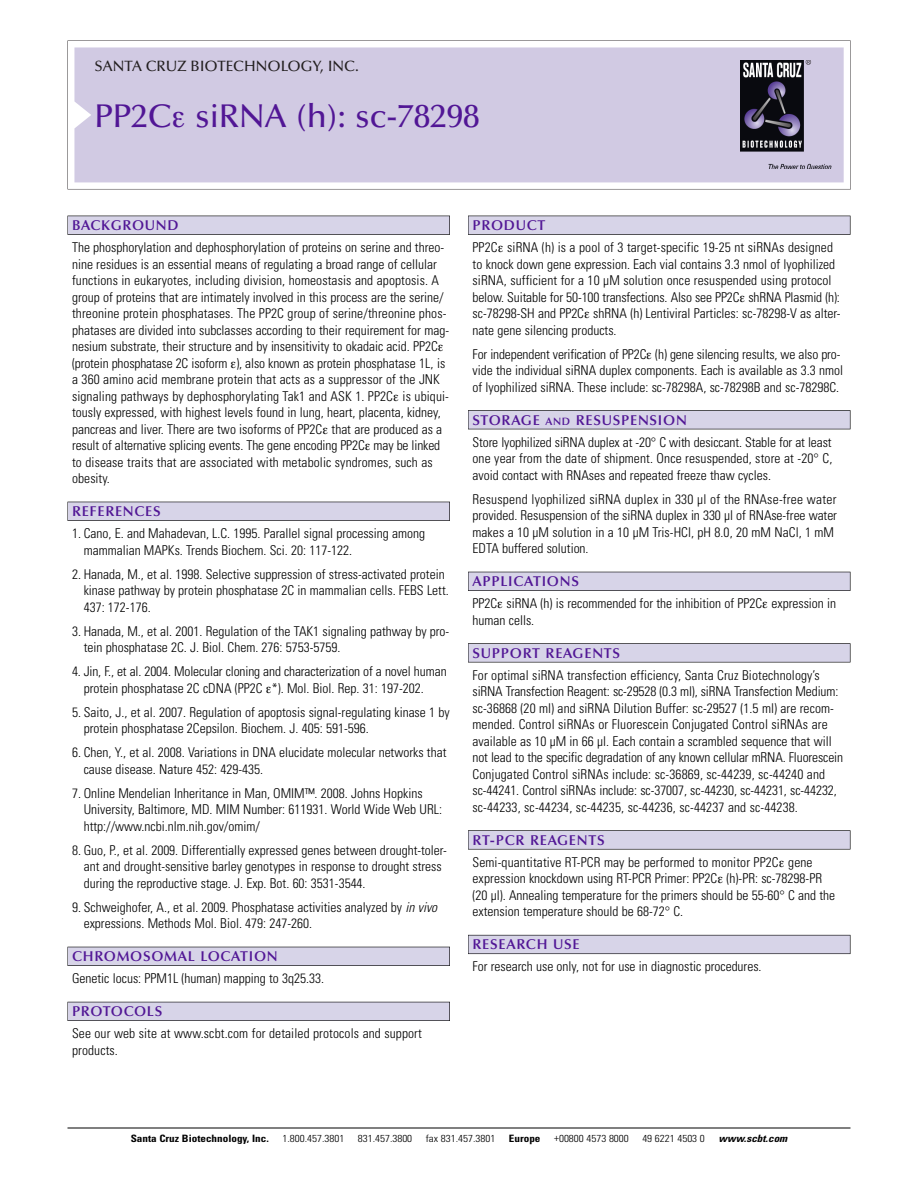
<style>
.page{position:relative;width:918px;height:1188px;background:#fff}
.page>*{position:absolute;margin:0;border:0;box-sizing:border-box;transform-origin:0 0}
.t1{font:500 33px "Optima";color:#511695}
.t2{font:500 15px "Optima";color:#231f20}
.t3{font:600 14.25px "Optima";letter-spacing:.05em;color:#511695}
.t4{font:300 condensed 13.5px/16.5px "Univers";color:#000}
.t5{font:300 condensed 10.2px "Univers";color:#000;scale:1.1 1}
.t6{font:700 condensed 10.2px "Univers";color:#000;scale:1.1 1}
.t7{font:italic 700 condensed 10.2px "Univers";color:#000;scale:1.1 1}
.s1{font-style:italic}
.s2{font-size:10.65px}
</style>
<div class="page">
<svg style="left:74px;top:41px;width:777px;height:148px"></svg>
<div style="left:74px;top:47px;width:770px;height:135px;background:#d1cae3"></div>
<img style="left:741px;top:60px;width:90px;height:108px">
<div style="left:68px;top:216px;width:382px;height:19px;background:#535256"></div>
<div style="left:68px;top:216px;width:381px;height:18px;background:#d7d4e8"></div>
<div style="left:68px;top:502px;width:382px;height:19px;background:#525156"></div>
<div style="left:68px;top:502px;width:381px;height:18px;background:#d7d4e8"></div>
<div style="left:68px;top:947px;width:382px;height:19px;background:#515057"></div>
<div style="left:68px;top:947px;width:381px;height:18px;background:#d7d4e8"></div>
<div style="left:68px;top:1002px;width:382px;height:19px;background:#535259"></div>
<div style="left:68px;top:1002px;width:381px;height:18px;background:#d7d4e8"></div>
<div style="left:468px;top:216px;width:382px;height:19px;background:#535256"></div>
<div style="left:468px;top:216px;width:382px;height:18px;background:#d7d4e8"></div>
<div style="left:468px;top:410px;width:382px;height:19px;background:#515155"></div>
<div style="left:468px;top:411px;width:382px;height:18px;background:#d7d4e8"></div>
<div style="left:468px;top:572px;width:382px;height:19px;background:#515057"></div>
<div style="left:468px;top:572px;width:382px;height:18px;background:#d7d4e8"></div>
<div style="left:468px;top:643px;width:382px;height:19px;background:#575659"></div>
<div style="left:468px;top:644px;width:382px;height:18px;background:#d7d4e8"></div>
<svg style="left:468px;top:830px;width:382px;height:20px"></svg>
<div style="left:468px;top:831px;width:382px;height:18px;background:#d7d4e8"></div>
<div style="left:468px;top:935px;width:382px;height:19px;background:#64626c"></div>
<div style="left:468px;top:935px;width:382px;height:18px;background:#d7d4e8"></div>
<hr style="left:68px;top:1128px;width:782px;height:1px;background:#000">
<svg style="left:173px;top:112px;width:11px;height:16px"></svg>
<p class="t2" style="left:94px;top:60px;width:266px">SANTA CRUZ BIOTECHNOLOGY, INC.</p>
<p class="t1" style="left:94px;top:102px;width:387px">PP2C siRNA (h): sc-78298</p>
<p class="t3" style="left:72px;top:219px;width:108px">BACKGROUND</p>
<p class="t4" style="left:72px;top:240px;width:379px">The phosphorylation and dephosphorylation of proteins on serine and threo&shy;nine residues is an essential means of regulating a broad range of cellular functions in eukaryotes, including division, homeostasis and apoptosis. A group of proteins that are intimately involved in this process are the serine/ threonine protein phosphatases. The PP2C group of serine/threonine phos&shy;phatases are divided into subclasses according to their requirement for mag&shy;nesium substrate, their structure and by insensitivity to okadaic acid. PP2C (protein phosphatase 2C isoform ), also known as protein phosphatase 1L, is a 360 amino acid membrane protein that acts as a suppressor of the JNK signaling pathways by dephosphorylating Tak1 and ASK 1. PP2C is ubiqui&shy;tously expressed, with highest levels found in lung, heart, placenta, kidney, pancreas and liver. There are two isoforms of PP2C that are produced as a result of alternative splicing events. The gene encoding PP2C may be linked to disease traits that are associated with metabolic syndromes, such as obesity.</p>
<p class="t3" style="left:72px;top:505px;width:90px">REFERENCES</p>
<p class="t4" style="left:84px;top:526px;width:343px;text-indent:-12px">1. Cano, E. and Mahadevan, L.C. 1995. Parallel signal processing among mammalian MAPKs. Trends Biochem. Sci. 20: 117-122.</p>
<p class="t4" style="left:84px;top:567px;width:367px;text-indent:-12px">2. Hanada, M., et al. 1998. Selective suppression of stress-activated protein kinase pathway by protein phosphatase 2C in mammalian cells. FEBS Lett.<br>437: 172-176.</p>
<p class="t4" style="left:84px;top:624px;width:367px;text-indent:-12px">3. Hanada, M., et al. 2001. Regulation of the TAK1 signaling pathway by pro&shy;tein phosphatase 2C. J. Biol. Chem. 276: 5753-5759.</p>
<p class="t4" style="left:84px;top:664px;width:365px;text-indent:-12px">4. Jin, F., et al. 2004. Molecular cloning and characterization of a novel human protein phosphatase 2C cDNA (PP2C *). Mol. Biol. Rep. 31: 197-202.</p>
<p class="t4" style="left:84px;top:705px;width:368px;text-indent:-12px">5. Saito, J., et al. 2007. Regulation of apoptosis signal-regulating kinase 1 by protein phosphatase 2Cepsilon. Biochem. J. 405: 591-596.</p>
<p class="t4" style="left:84px;top:745px;width:364px;text-indent:-12px">6. Chen, Y., et al. 2008. Variations in DNA elucidate molecular networks that cause disease. Nature 452: 429-435.</p>
<p class="t4" style="left:84px;top:786px;width:360px;text-indent:-12px">7. Online Mendelian Inheritance in Man, OMIM™. 2008. Johns Hopkins<br>University, Baltimore, MD. MIM Number: 611931. World Wide Web URL: http://www.ncbi.nlm.nih.gov/omim/</p>
<p class="t4" style="left:84px;top:843px;width:365px;text-indent:-12px">8. Guo, P., et al. 2009. Differentially expressed genes between drought-toler&shy;ant and drought-sensitive barley genotypes in response to drought stress during the reproductive stage. J. Exp. Bot. 60: 3531-3544.</p>
<p class="t4" style="left:84px;top:900px;width:358px;text-indent:-12px">9. Schweighofer, A., et al. 2009. Phosphatase activities analyzed by <span class="s1">in vivo </span>expressions. Methods Mol. Biol. 479: 247-260.</p>
<p class="t3" style="left:72px;top:950px;width:207px">CHROMOSOMAL LOCATION</p>
<p class="t4" style="left:72px;top:972px;width:254px">Genetic locus: PPM1L (human) mapping to 3q25.33.</p>
<p class="t3" style="left:72px;top:1005px;width:92px">PROTOCOLS</p>
<p class="t4" style="left:72px;top:1027px;width:351px">See our web site at www.scbt.com for detailed protocols and support products.</p>
<p class="t3" style="left:473px;top:219px;width:74px">PRODUCT</p>
<p class="t4" style="left:473px;top:240px;width:369px">PP2C siRNA (h) is a pool of 3 target-specific 19-25 nt siRNAs designed to knock down gene expression. Each vial contains 3.3 nmol of lyophilized siRNA, sufficient for a 10 µM solution once resuspended using protocol below. Suitable for 50-100 transfections. Also see PP2C shRNA Plasmid (h): sc-78298-SH and PP2C shRNA (h) Lentiviral Particles: sc-78298-V as alter&shy;nate gene silencing products.</p>
<p class="t4" style="left:473px;top:347px;width:372px">For independent verification of PP2C (h) gene silencing results, we also pro&shy;vide the individual siRNA duplex components. Each is available as 3.3 nmol of lyophilized siRNA. These include: sc-78298A, sc-78298B and sc-78298C.</p>
<p class="t3" style="left:473px;top:414px;width:216px">STORAGE <span class="s2">AND</span> RESUSPENSION</p>
<p class="t4" style="left:473px;top:435px;width:361px;text-align:justify">Store lyophilized siRNA duplex at -20° C with desiccant. Stable for at least one year from the date of shipment. Once resuspended, store at -20° C, avoid contact with RNAses and repeated freeze thaw cycles.</p>
<p class="t4" style="left:473px;top:492px;width:366px">Resuspend lyophilized siRNA duplex in 330 µl of the RNAse-free water provided. Resuspension of the siRNA duplex in 330 µl of RNAse-free water makes a 10 µM solution in a 10 µM Tris-HCl, pH 8.0, 20 mM NaCl, 1 mM EDTA buffered solution.</p>
<p class="t3" style="left:473px;top:575px;width:108px">APPLICATIONS</p>
<p class="t4" style="left:473px;top:597px;width:365px">PP2C siRNA (h) is recommended for the inhibition of PP2C expression in human cells.</p>
<p class="t3" style="left:473px;top:647px;width:149px">SUPPORT REAGENTS</p>
<p class="t4" style="left:473px;top:668px;width:372px">For optimal siRNA transfection efficiency, Santa Cruz Biotechnology’s siRNA Transfection Reagent: sc-29528 (0.3 ml), siRNA Transfection Medium: sc-36868 (20 ml) and siRNA Dilution Buffer: sc-29527 (1.5 ml) are recom&shy;mended. Control siRNAs or Fluorescein Conjugated Control siRNAs are available as 10 µM in 66 µl. Each contain a scrambled sequence that will not lead to the specific degradation of any known cellular mRNA. Fluorescein Conjugated Control siRNAs include: sc-36869, sc-44239, sc-44240 and sc-44241. Control siRNAs include: sc-37007, sc-44230, sc-44231, sc-44232, sc-44233, sc-44234, sc-44235, sc-44236, sc-44237 and sc-44238.</p>
<p class="t3" style="left:473px;top:834px;width:134px">RT-PCR REAGENTS</p>
<p class="t4" style="left:473px;top:855px;width:364px">Semi-quantitative RT-PCR may be performed to monitor PP2C gene expression knockdown using RT-PCR Primer: PP2C (h)-PR: sc-78298-PR (20 µl). Annealing temperature for the primers should be 55-60° C and the extension temperature should be 68-72° C.</p>
<p class="t3" style="left:473px;top:939px;width:109px">RESEARCH USE</p>
<p class="t4" style="left:473px;top:960px;width:291px">For research use only, not for use in diagnostic procedures.</p>
<p class="t6" style="left:131px;top:1135px;width:127px">Santa Cruz Biotechnology, Inc.</p>
<p class="t5" style="left:282px;top:1135px;width:58px">1.800.457.3801</p>
<p class="t5" style="left:358px;top:1135px;width:51px">831.457.3800</p>
<p class="t5" style="left:426px;top:1135px;width:65px">fax 831.457.3801</p>
<p class="t6" style="left:509px;top:1135px;width:30px">Europe</p>
<p class="t5" style="left:554px;top:1135px;width:69px">+00800 4573 8000</p>
<p class="t5" style="left:642px;top:1135px;width:58px">49 6221 4503 0</p>
<p class="t7" style="left:719px;top:1135px;width:66px">www.scbt.com</p>
</div>
